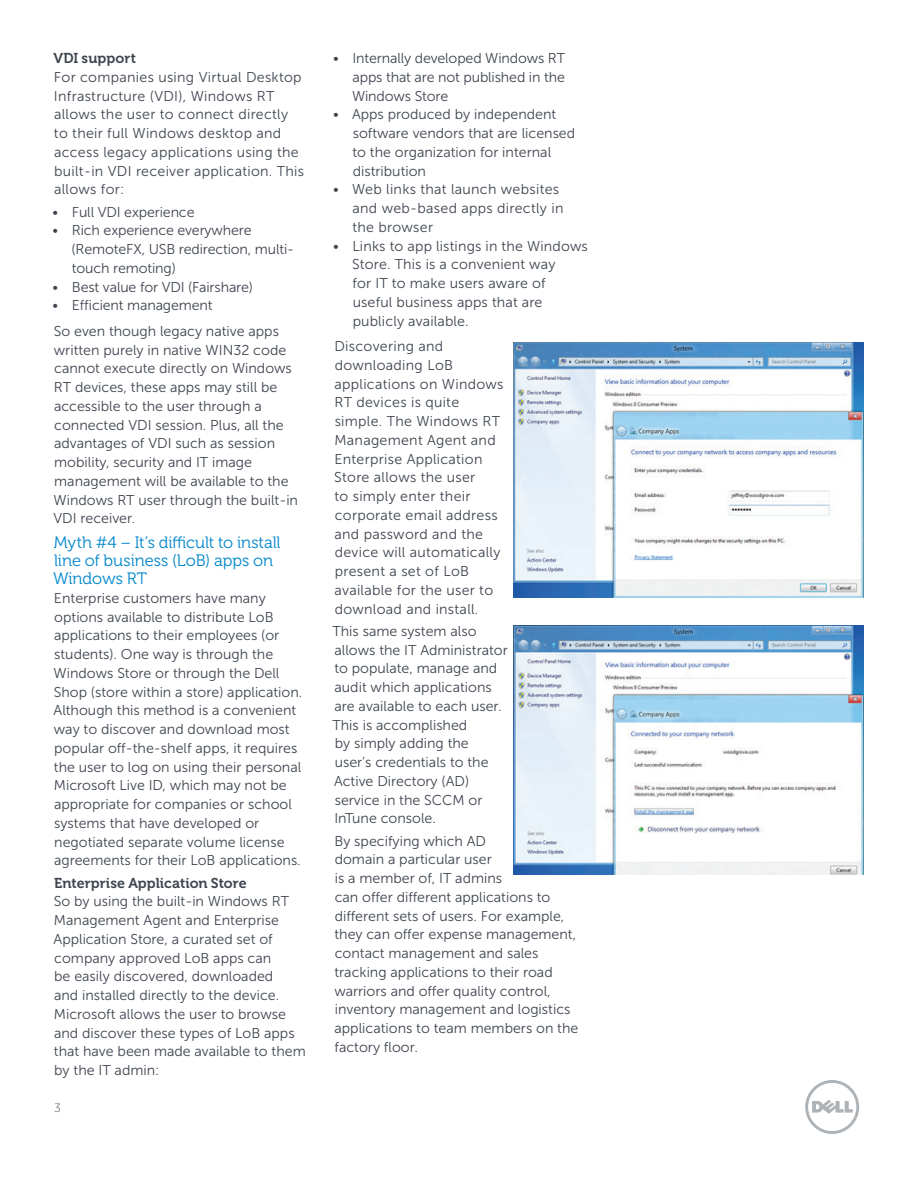
<style>
.page{position:relative;width:918px;height:1188px;background:#fff}
.page>*{position:absolute;margin:0;border:0;box-sizing:border-box;transform-origin:0 0}
.Para_LG_SubHead_Blue{font:16.5px/18px "Museo For Dell 300";letter-spacing:-.005em;color:#0087cb}
.Body_copy_Dell_Dark{font:14.25px/18.8px "Museo Sans For Dell 300";color:#3e444f}
.Body_copy_Dell_Dark-2{font:14.25px/18.8px "Museo Sans For Dell 300";letter-spacing:.02em;color:#3e444f}
.Para_Sm_SubHead_DK_G{font:14.25px "Museo For Dell 700";letter-spacing:.005em;color:#3e444f}
.t1{font:12px "Museo Sans For Dell 100";color:#3e444f}
</style>
<div class="page">
<svg style="left:805px;top:1080px;width:54px;height:54px"></svg>
<img style="left:514px;top:343px;width:350px;height:255px">
<img style="left:514px;top:625px;width:350px;height:249px">
<p class="Para_Sm_SubHead_DK_G" style="left:53px;top:50px;width:84px">VDI support</p>
<p class="Body_copy_Dell_Dark-2" style="left:54px;top:68px;width:252px">For companies using Virtual Desktop<br>Infrastructure (VDI), Windows RT allows the user to connect directly to their full Windows desktop and access legacy applications using the built-in VDI receiver application. This allows for:</p>
<p class="Body_copy_Dell_Dark" style="left:53px;top:202px;width:143px">• Full VDI experience</p>
<p class="Body_copy_Dell_Dark" style="left:72px;top:221px;width:224px;text-indent:-19px">• Rich experience everywhere (RemoteFX, USB redirection, multi&shy;touch remoting)</p>
<p class="Body_copy_Dell_Dark" style="left:53px;top:277px;width:202px">• Best value for VDI (Fairshare)</p>
<p class="Body_copy_Dell_Dark" style="left:53px;top:296px;width:162px">• Efficient management</p>
<p class="Body_copy_Dell_Dark" style="left:53px;top:322px;width:246px">So even though legacy native apps written purely in native WIN32 code cannot execute directly on Windows<br>RT devices, these apps may still be accessible to the user through a connected VDI session. Plus, all the advantages of VDI such as session mobility, security and IT image management will be available to the<br>Windows RT user through the built-in<br>VDI receiver.</p>
<p class="Para_LG_SubHead_Blue" style="left:53px;top:534px;width:229px">Myth #4 – It’s difficult to install line of business (LoB) apps on<br>Windows RT</p>
<p class="Body_copy_Dell_Dark" style="left:54px;top:589px;width:250px">Enterprise customers have many options available to distribute LoB applications to their employees (or students). One way is through the Windows Store or through the Dell Shop (store within a store) application.<br>Although this method is a convenient way to discover and download most popular off-the-shelf apps, it requires the user to log on using their personal Microsoft Live ID, which may not be appropriate for companies or school systems that have developed or negotiated separate volume license agreements for their LoB applications.</p>
<p class="Para_Sm_SubHead_DK_G" style="left:54px;top:875px;width:194px">Enterprise Application Store</p>
<p class="Body_copy_Dell_Dark" style="left:54px;top:892px;width:254px">So by using the built-in Windows RT<br>Management Agent and Enterprise<br>Application Store, a curated set of company approved LoB apps can<br>be easily discovered, downloaded<br>and installed directly to the device.<br>Microsoft allows the user to browse and discover these types of LoB apps that have been made available to them by the IT admin:</p>
<p class="t1" style="left:54px;top:1101px;width:8px">3</p>
<p class="Body_copy_Dell_Dark" style="left:352px;top:49px;width:215px;text-align:justify;text-indent:-19px">• Internally developed Windows RT apps that are not published in the Windows Store</p>
<p class="Body_copy_Dell_Dark" style="left:352px;top:105px;width:224px;text-indent:-19px">• Apps produced by independent software vendors that are licensed to the organization for internal distribution</p>
<p class="Body_copy_Dell_Dark-2" style="left:352px;top:180px;width:213px;text-indent:-19px">• Web links that launch websites and web-based apps directly in the browser</p>
<p class="Body_copy_Dell_Dark" style="left:352px;top:236px;width:237px;text-indent:-19px">• Links to app listings in the Windows<br>Store. This is a convenient way<br>for IT to make users aware of useful business apps that are publicly available.</p>
<p class="Body_copy_Dell_Dark-2" style="left:334px;top:337px;width:171px">Discovering and downloading LoB applications on Windows<br>RT devices is quite simple. The Windows RT<br>Management Agent and<br>Enterprise Application<br>Store allows the user<br>to simply enter their corporate email address and password and the device will automatically present a set of LoB available for the user to download and install.</p>
<p class="Body_copy_Dell_Dark" style="left:332px;top:622px;width:177px">This same system also allows the IT Administrator to populate, manage and audit which applications are available to each user.<br>This is accomplished<br>by simply adding the<br>user’s credentials to the<br>Active Directory (AD) service in the SCCM or<br>InTune console.</p>
<p class="Body_copy_Dell_Dark" style="left:334px;top:831px;width:246px">By specifying which AD<br>domain a particular user<br>is a member of, IT admins<br>can offer different applications to different sets of users. For example, they can offer expense management, contact management and sales tracking applications to their road warriors and offer quality control, inventory management and logistics applications to team members on the factory floor.</p>
</div>
